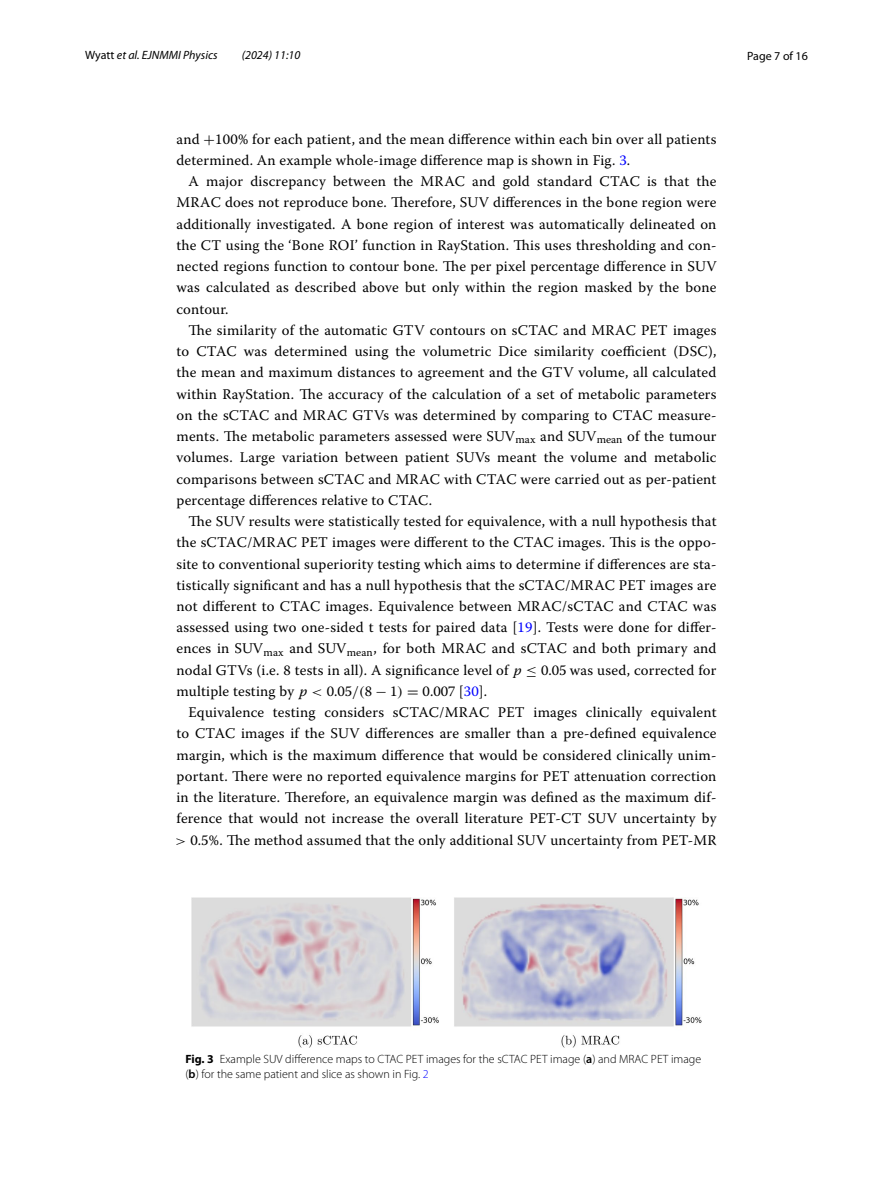
<style>
.page{position:relative;width:893px;height:1187px;background:#fff}
.page>*{position:absolute;margin:0;border:0;box-sizing:border-box;transform-origin:0 0}
.t1{font:14.7px/21.3px "Warnock Pro Regular 2";letter-spacing:.015em;color:#000;text-align:justify}
.t2{font:300 12px/15px "Myriad Pro";color:#000}
.t3{font:italic 12px "Myriad Pro";color:#000}
.t4{font:12px "Myriad Pro";color:#000}
.s1{font-style:normal}
.s2{font-family:"MTSY"}
.s3{color:#00f}
.s4{font-family:"Warnock Pro Regular 42"}
.s5{font-family:"Warnock Pro Regular 43"}
.s6{font-family:"Warnock Pro Regular 44"}
.s7{font-family:"Warnock Pro Regular 45"}
.s8{font-family:"Warnock Pro It 10"}
.s9{font-family:"MTSYN38"}
.s10{font-family:"Warnock Pro Regular 39"}
.s11{font-family:"Warnock Pro It 9"}
.s12{font-family:"MTMI5"}
.s13{font-family:"Warnock Pro Regular 40"}
.s14{font-family:"MTSYN37"}
.s15{font-family:"MTMI6"}
.s16{font-family:"Warnock Pro Regular 41"}
.s17{font-weight:700}
.s18{font-weight:600}
</style>
<div class="page">
<img style="left:191px;top:897px;width:511px;height:150px">
<p class="t3" style="left:85px;top:48px;width:134px"><span class="s1">Wyatt</span> et al. EJNMMI Physics</p>
<p class="t3" style="left:242px;top:48px;width:60px">(2024) 11:10</p>
<p class="t4" style="left:747px;top:48px;width:62px">Page 7 of 16</p>
<p class="t1" style="left:176px;top:128px;width:542px">and <span class="s2">+</span>100% for each patient, and the mean difference within each bin over all patients determined. An example whole-image difference map is shown in Fig. <span class="s3">3</span>.</p>
<p class="t1" style="left:176px;top:170px;width:542px;text-indent:12px">A major discrepancy between the MRAC and gold standard CTAC is that the MRAC does not reproduce bone. Therefore, SUV differences in the bone region were additionally investigated. A bone region of interest was automatically delineated on the CT using the ‘Bone ROI’ function in RayStation. This uses thresholding and con&shy;nected regions function to contour bone. The per pixel percentage difference in SUV was calculated as described above but only within the region masked by the bone contour.</p>
<p class="t1" style="left:176px;top:319px;width:542px;text-indent:12px">The similarity of the automatic GTV contours on sCTAC and MRAC PET images to CTAC was determined using the volumetric Dice similarity coefficient (DSC), the mean and maximum distances to agreement and the GTV volume, all calculated within RayStation. The accuracy of the calculation of a set of metabolic parameters on the sCTAC and MRAC GTVs was determined by comparing to CTAC measure&shy;ments. The metabolic parameters assessed were <span class="s4">SUV</span><sub>max</sub> and <span class="s5">SUV</span><sub>mean</sub> of the tumour volumes. Large variation between patient SUVs meant the volume and metabolic comparisons between sCTAC and MRAC with CTAC were carried out as per-patient percentage differences relative to CTAC.</p>
<p class="t1" style="left:176px;top:510px;width:542px;text-indent:12px">The SUV results were statistically tested for equivalence, with a null hypothesis that the sCTAC/MRAC PET images were different to the CTAC images. This is the oppo&shy;site to conventional superiority testing which aims to determine if differences are sta&shy;tistically significant and has a null hypothesis that the sCTAC/MRAC PET images are not different to CTAC images. Equivalence between MRAC/sCTAC and CTAC was assessed using two one-sided t tests for paired data [<span class="s3">19</span>]. Tests were done for differ&shy;ences in <span class="s6">SUV</span><sub>max</sub> and <span class="s7">SUV</span><sub>mean</sub>, for both MRAC and sCTAC and both primary and nodal GTVs (i.e. 8 tests in all). A significance level of <span class="s8">p</span> <span class="s9">≤</span> <span class="s10">0.05</span> was used, corrected for multiple testing by <span class="s11">p</span> <span class="s12">&lt;</span> <span class="s13">0.05</span><span class="s12">/(</span><span class="s13">8</span> <span class="s14">−</span> <span class="s13">1</span><span class="s12">)</span> <span class="s14">=</span> <span class="s13">0.007</span> [<span class="s3">30</span>].</p>
<p class="t1" style="left:175px;top:701px;width:543px;text-indent:13px">Equivalence testing considers sCTAC/MRAC PET images clinically equivalent to CTAC images if the SUV differences are smaller than a pre-defined equivalence margin, which is the maximum difference that would be considered clinically unim&shy;portant. There were no reported equivalence margins for PET attenuation correction in the literature. Therefore, an equivalence margin was defined as the maximum dif&shy;ference that would not increase the overall literature PET-CT SUV uncertainty by <span class="s15">&gt;</span> <span class="s16">0.5%</span>. The method assumed that the only additional SUV uncertainty from PET-MR</p>
<p class="t2" style="left:185px;top:1051px;width:517px"><span class="s17">Fig. 3</span> Example SUV difference maps to CTAC PET images for the sCTAC PET image (<span class="s18">a</span>) and MRAC PET image (<span class="s18">b</span>) for the same patient and slice as shown in Fig. <span class="s3">2</span></p>
</div>
